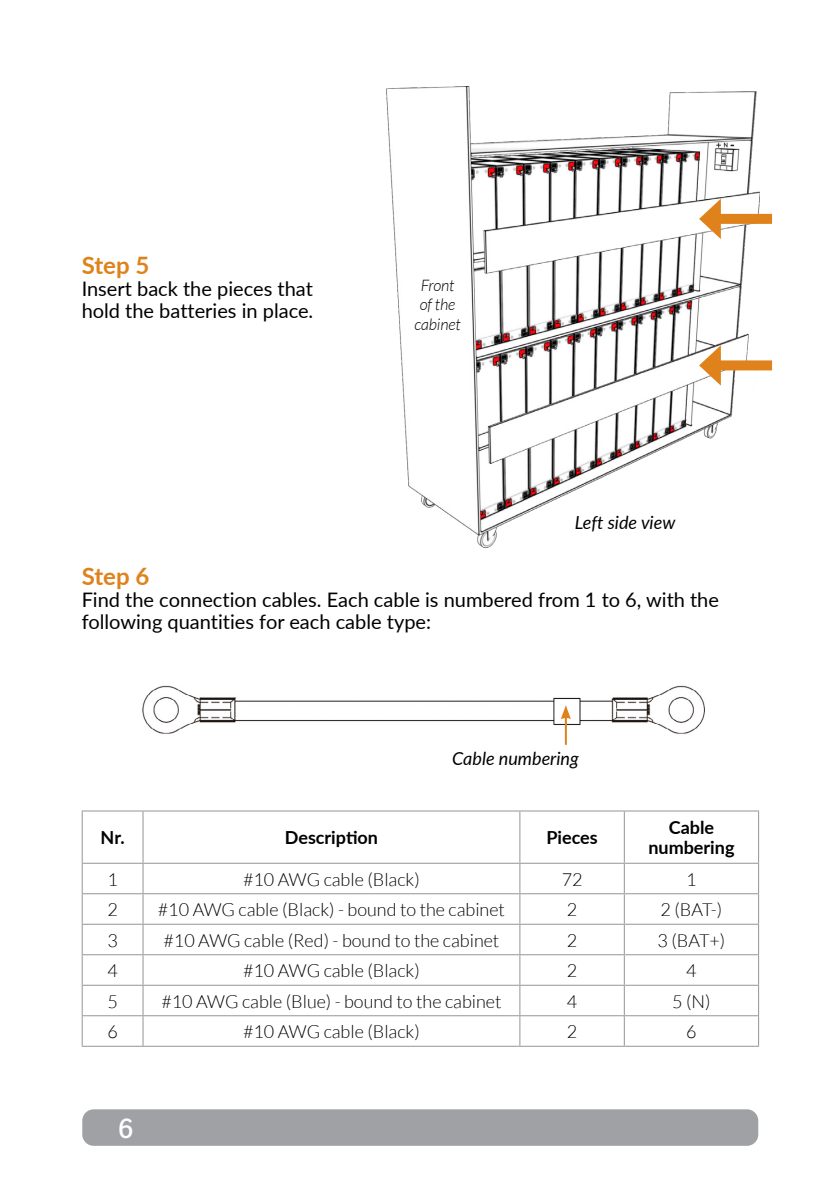
<style>
.page{position:relative;width:840px;height:1191px;background:#fff}
.page>*{position:absolute;margin:0;border:0;box-sizing:border-box;transform-origin:0 0}
.t1{font:28px "Ronnia";color:#fff}
.t2{font:700 24px "Lato";letter-spacing:-.005em;color:#e0821b}
.t3{font:20px/22px "Lato";color:#000}
.t4{font:300 18px "Lato";color:#000}
.t5{font:700 18px/20px "Lato";color:#000;text-align:center}
.t6{font:italic 18px "Lato";color:#000}
.t7{font:italic 300 16px/19.2px "Lato";letter-spacing:-.01em;color:#000;text-align:center}
</style>
<div class="page">
<div style="left:82px;top:1109px;width:675px;height:36px;background:#9fa1a4;border-radius:11px"></div>
<img style="left:386px;top:86px;width:373px;height:461px">
<div style="left:712px;top:214px;width:59px;height:10px;background:#e0821b"></div>
<svg style="left:698px;top:199px;width:22px;height:40px"></svg>
<div style="left:712px;top:360px;width:59px;height:10px;background:#e0821b"></div>
<svg style="left:698px;top:345px;width:22px;height:41px"></svg>
<hr style="left:82px;top:810px;width:61px;height:1px;background:#939598">
<hr style="left:82px;top:811px;width:1px;height:51px;background:#939598">
<hr style="left:143px;top:810px;width:376px;height:1px;background:#939598">
<hr style="left:142px;top:811px;width:1px;height:51px;background:#939598">
<hr style="left:519px;top:810px;width:105px;height:1px;background:#939598">
<hr style="left:519px;top:811px;width:1px;height:51px;background:#939598">
<hr style="left:624px;top:810px;width:134px;height:1px;background:#939598">
<hr style="left:623px;top:811px;width:1px;height:51px;background:#939598">
<hr style="left:757px;top:811px;width:1px;height:51px;background:#939598">
<hr style="left:82px;top:862px;width:61px;height:1px;background:#939598">
<hr style="left:82px;top:863px;width:1px;height:30px;background:#939598">
<hr style="left:143px;top:862px;width:376px;height:1px;background:#939598">
<hr style="left:142px;top:863px;width:1px;height:30px;background:#939598">
<hr style="left:519px;top:862px;width:105px;height:1px;background:#939598">
<hr style="left:519px;top:863px;width:1px;height:30px;background:#939598">
<hr style="left:624px;top:862px;width:134px;height:1px;background:#939598">
<hr style="left:623px;top:863px;width:1px;height:30px;background:#939598">
<hr style="left:757px;top:863px;width:1px;height:30px;background:#939598">
<hr style="left:82px;top:893px;width:61px;height:1px;background:#939598">
<svg style="left:82px;top:894px;width:1px;height:29px"></svg>
<hr style="left:143px;top:893px;width:376px;height:1px;background:#939598">
<svg style="left:142px;top:894px;width:1px;height:29px"></svg>
<hr style="left:519px;top:893px;width:105px;height:1px;background:#939598">
<svg style="left:519px;top:894px;width:1px;height:29px"></svg>
<hr style="left:624px;top:893px;width:134px;height:1px;background:#939598">
<svg style="left:623px;top:894px;width:1px;height:29px"></svg>
<hr style="left:82px;top:923px;width:61px;height:1px;background:#939598">
<hr style="left:82px;top:924px;width:1px;height:30px;background:#939598">
<hr style="left:143px;top:923px;width:376px;height:1px;background:#939598">
<hr style="left:142px;top:924px;width:1px;height:30px;background:#939598">
<hr style="left:519px;top:923px;width:105px;height:1px;background:#939598">
<hr style="left:519px;top:924px;width:1px;height:30px;background:#939598">
<hr style="left:624px;top:923px;width:134px;height:1px;background:#939598">
<hr style="left:623px;top:924px;width:1px;height:30px;background:#939598">
<hr style="left:757px;top:924px;width:1px;height:30px;background:#939598">
<hr style="left:82px;top:954px;width:61px;height:1px;background:#939598">
<svg style="left:82px;top:955px;width:1px;height:29px"></svg>
<hr style="left:143px;top:954px;width:376px;height:1px;background:#939598">
<svg style="left:142px;top:955px;width:1px;height:29px"></svg>
<hr style="left:519px;top:954px;width:105px;height:1px;background:#939598">
<svg style="left:519px;top:955px;width:1px;height:29px"></svg>
<hr style="left:624px;top:954px;width:134px;height:1px;background:#939598">
<svg style="left:623px;top:955px;width:1px;height:29px"></svg>
<hr style="left:82px;top:984px;width:61px;height:1px;background:#939598">
<hr style="left:82px;top:985px;width:1px;height:30px;background:#939598">
<hr style="left:143px;top:984px;width:376px;height:1px;background:#939598">
<hr style="left:142px;top:985px;width:1px;height:30px;background:#939598">
<hr style="left:519px;top:984px;width:105px;height:1px;background:#939598">
<hr style="left:519px;top:985px;width:1px;height:30px;background:#939598">
<hr style="left:624px;top:984px;width:134px;height:1px;background:#939598">
<hr style="left:623px;top:985px;width:1px;height:30px;background:#939598">
<hr style="left:757px;top:985px;width:1px;height:30px;background:#939598">
<hr style="left:82px;top:1015px;width:61px;height:1px;background:#939598">
<svg style="left:82px;top:1016px;width:1px;height:29px"></svg>
<hr style="left:143px;top:1015px;width:376px;height:1px;background:#939598">
<svg style="left:142px;top:1016px;width:1px;height:29px"></svg>
<hr style="left:519px;top:1015px;width:105px;height:1px;background:#939598">
<svg style="left:519px;top:1016px;width:1px;height:29px"></svg>
<hr style="left:624px;top:1015px;width:134px;height:1px;background:#939598">
<svg style="left:623px;top:1016px;width:1px;height:29px"></svg>
<hr style="left:82px;top:1045px;width:61px;height:1px;background:#939598">
<hr style="left:143px;top:1045px;width:376px;height:1px;background:#939598">
<hr style="left:519px;top:1045px;width:105px;height:1px;background:#939598">
<hr style="left:624px;top:1045px;width:134px;height:1px;background:#939598">
<img style="left:142px;top:685px;width:563px;height:60px">
<hr style="left:564px;top:716px;width:2px;height:28px;background:#e0821b">
<svg style="left:560px;top:705px;width:10px;height:14px"></svg>
<h2 class="t2" style="left:82px;top:248px;width:69px">Step 5</h2>
<p class="t3" style="left:82px;top:277px;width:233px">Insert back the pieces that hold the batteries in place.</p>
<p class="t7" style="left:414px;top:276px;width:48px">Front of the cabinet</p>
<p class="t6" style="left:574px;top:510px;width:102px">Left side view</p>
<h2 class="t2" style="left:82px;top:558px;width:69px">Step 6</h2>
<p class="t3" style="left:82px;top:587px;width:638px">Find the connection cables. Each cable is numbered from 1 to 6, with the following quantities for each cable type:</p>
<p class="t6" style="left:452px;top:745px;width:128px">Cable numbering</p>
<p class="t5" style="left:100px;top:827px;width:26px">Nr.</p>
<p class="t5" style="left:284px;top:827px;width:95px">Description</p>
<p class="t5" style="left:546px;top:827px;width:53px">Pieces</p>
<p class="t5" style="left:648px;top:817px;width:88px">Cable numbering</p>
<p class="t4" style="left:107px;top:869px;width:12px">1</p>
<p class="t4" style="left:243px;top:869px;width:178px">#10 AWG cable (Black)</p>
<p class="t4" style="left:561px;top:869px;width:22px">72</p>
<p class="t4" style="left:685px;top:869px;width:12px">1</p>
<p class="t4" style="left:107px;top:900px;width:12px">2</p>
<p class="t4" style="left:158px;top:900px;width:348px">#10 AWG cable (Black) - bound to the cabinet</p>
<p class="t4" style="left:566px;top:900px;width:12px">2</p>
<p class="t4" style="left:660px;top:900px;width:63px">2 (BAT-)</p>
<p class="t4" style="left:107px;top:930px;width:12px">3</p>
<p class="t4" style="left:163px;top:930px;width:337px">#10 AWG cable (Red) - bound to the cabinet</p>
<p class="t4" style="left:566px;top:930px;width:12px">2</p>
<p class="t4" style="left:657px;top:930px;width:69px">3 (BAT+)</p>
<p class="t4" style="left:107px;top:961px;width:12px">4</p>
<p class="t4" style="left:243px;top:961px;width:178px">#10 AWG cable (Black)</p>
<p class="t4" style="left:566px;top:961px;width:12px">2</p>
<p class="t4" style="left:685px;top:961px;width:12px">4</p>
<p class="t4" style="left:107px;top:991px;width:12px">5</p>
<p class="t4" style="left:161px;top:991px;width:341px">#10 AWG cable (Blue) - bound to the cabinet</p>
<p class="t4" style="left:566px;top:991px;width:12px">4</p>
<p class="t4" style="left:672px;top:991px;width:40px">5 (N)</p>
<p class="t4" style="left:107px;top:1022px;width:12px">6</p>
<p class="t4" style="left:243px;top:1022px;width:178px">#10 AWG cable (Black)</p>
<p class="t4" style="left:566px;top:1022px;width:12px">2</p>
<p class="t4" style="left:685px;top:1022px;width:12px">6</p>
<h1 class="t1" style="left:118px;top:1110px;width:17px">6</h1>
</div>
